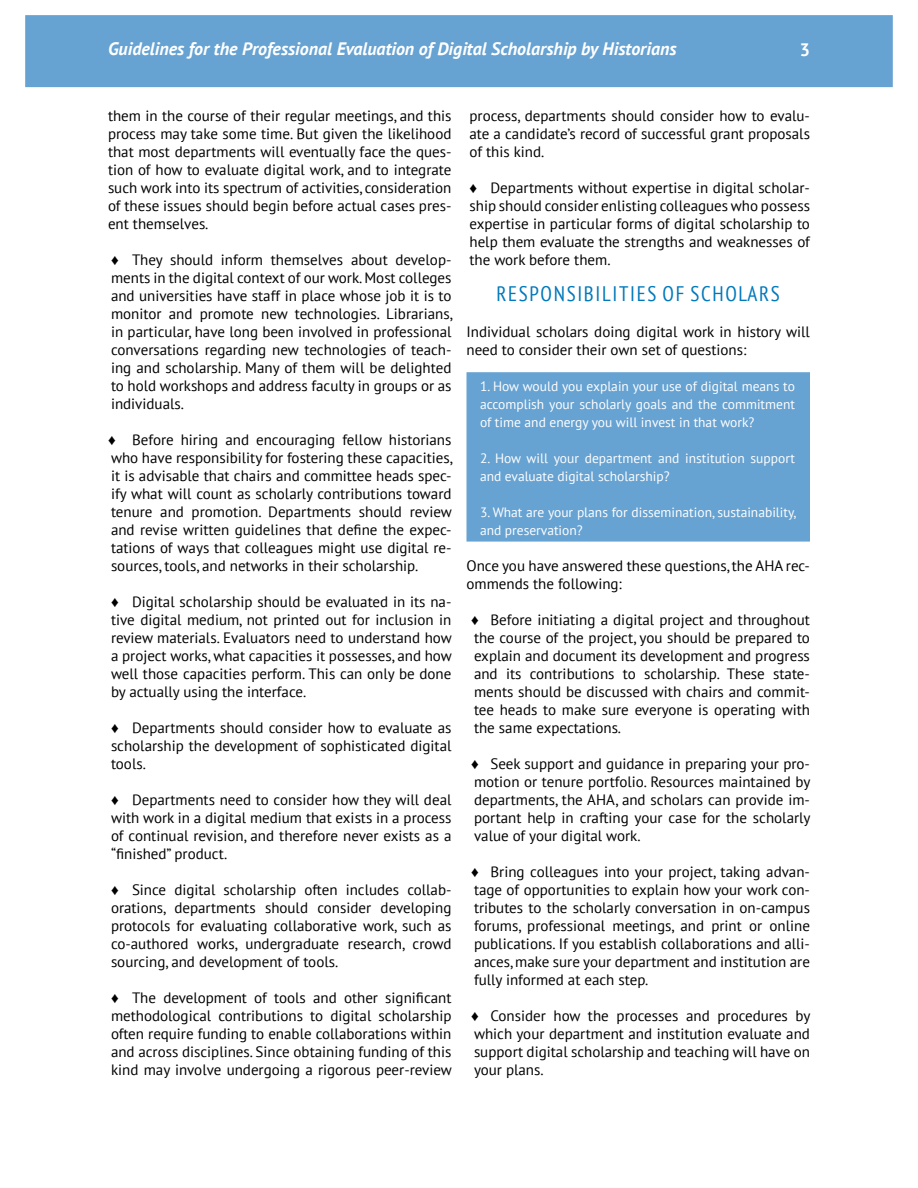
<style>
.page{position:relative;width:918px;height:1188px;background:#fff}
.page>*{position:absolute;margin:0;border:0;box-sizing:border-box;transform-origin:0 0}
.t1{font:condensed 21px "PT Sans";letter-spacing:.08em;color:#0079bb}
.t2{font:italic 700 18px "PT Sans";color:#fff}
.t3{font:700 18px "PT Sans";color:#fff}
.t4{font:15px/18px "PT Sans";color:#000;text-align:justify}
.t5{font:13.5px/18px "PT Sans";color:#fff}
.s1{font-family:"Arial"}
</style>
<div class="page">
<div style="left:25px;top:15px;width:868px;height:72px;background:#66a2d2;border:2px solid #66a2d2"></div>
<div style="left:466px;top:372px;width:344px;height:170px;background:#66a2d2;border:2px solid #66a2d2"></div>
<p class="t2" style="left:108px;top:37px;width:570px">Guidelines for the Professional Evaluation of Digital Scholarship by Historians</p>
<p class="t3" style="left:800px;top:38px;width:12px">3</p>
<p class="t4" style="left:108px;top:106px;width:345px">them in the course of their regular meetings, and this process may take some time. But given the likelihood that most departments will eventually face the ques&shy;tion of how to evaluate digital work, and to integrate such work into its spectrum of activities, consideration of these issues should begin before actual cases pres&shy;ent themselves.</p>
<p class="t4" style="left:111px;top:250px;width:343px"><span class="s1">♦</span> They should inform themselves about develop&shy;ments in the digital context of our work. Most colleges and universities have staff in place whose job it is to monitor and promote new technologies. Librarians, in particular, have long been involved in professional conversations regarding new technologies of teach&shy;ing and scholarship. Many of them will be delighted to hold workshops and address faculty in groups or as individuals.</p>
<p class="t4" style="left:108px;top:430px;width:346px"><span class="s1">♦</span> Before hiring and encouraging fellow historians who have responsibility for fostering these capacities, it is advisable that chairs and committee heads spec&shy;ify what will count as scholarly contributions toward tenure and promotion. Departments should review and revise written guidelines that define the expec&shy;tations of ways that colleagues might use digital re&shy;sources, tools, and networks in their scholarship.</p>
<p class="t4" style="left:111px;top:592px;width:342px"><span class="s1">♦</span> Digital scholarship should be evaluated in its na&shy;tive digital medium, not printed out for inclusion in review materials. Evaluators need to understand how a project works, what capacities it possesses, and how well those capacities perform. This can only be done by actually using the interface.</p>
<p class="t4" style="left:111px;top:718px;width:342px"><span class="s1">♦</span> Departments should consider how to evaluate as scholarship the development of sophisticated digital tools.</p>
<p class="t4" style="left:111px;top:790px;width:342px"><span class="s1">♦</span> Departments need to consider how they will deal with work in a digital medium that exists in a process of continual revision, and therefore never exists as a “finished” product.</p>
<p class="t4" style="left:111px;top:880px;width:342px"><span class="s1">♦</span> Since digital scholarship often includes collab&shy;orations, departments should consider developing protocols for evaluating collaborative work, such as co-authored works, undergraduate research, crowd sourcing, and development of tools.</p>
<p class="t4" style="left:111px;top:988px;width:342px"><span class="s1">♦</span> The development of tools and other significant methodological contributions to digital scholarship often require funding to enable collaborations within and across disciplines. Since obtaining funding of this kind may involve undergoing a rigorous peer-review</p>
<p class="t4" style="left:470px;top:106px;width:342px">process, departments should consider how to evalu&shy;ate a candidate’s record of successful grant proposals of this kind.</p>
<p class="t4" style="left:470px;top:178px;width:342px"><span class="s1">♦</span> Departments without expertise in digital scholar&shy;ship should consider enlisting colleagues who possess expertise in particular forms of digital scholarship to help them evaluate the strengths and weaknesses of the work before them.</p>
<p class="t1" style="left:497px;top:280px;width:285px">RESPONSIBILITIES OF SCHOLARS</p>
<p class="t4" style="left:466px;top:322px;width:345px">Individual scholars doing digital work in history will need to consider their own set of questions:</p>
<p class="t5" style="left:480px;top:377px;width:316px;text-align:justify">1. How would you explain your use of digital means to accomplish your scholarly goals and the commitment of time and energy you will invest in that work?</p>
<p class="t5" style="left:480px;top:449px;width:316px">2. How will your department and institution support and evaluate digital scholarship?</p>
<p class="t5" style="left:480px;top:503px;width:318px">3. What are your plans for dissemination, sustainability, and preservation?</p>
<p class="t4" style="left:466px;top:556px;width:345px">Once you have answered these questions, the AHA rec&shy;ommends the following:</p>
<p class="t4" style="left:471px;top:610px;width:341px"><span class="s1">♦</span> Before initiating a digital project and throughout the course of the project, you should be prepared to explain and document its development and progress and its contributions to scholarship. These state&shy;ments should be discussed with chairs and commit&shy;tee heads to make sure everyone is operating with the same expectations.</p>
<p class="t4" style="left:471px;top:754px;width:341px"><span class="s1">♦</span> Seek support and guidance in preparing your pro&shy;motion or tenure portfolio. Resources maintained by departments, the AHA, and scholars can provide im&shy;portant help in crafting your case for the scholarly value of your digital work.</p>
<p class="t4" style="left:471px;top:862px;width:341px"><span class="s1">♦</span> Bring colleagues into your project, taking advan&shy;tage of opportunities to explain how your work con&shy;tributes to the scholarly conversation in on-campus forums, professional meetings, and print or online publications. If you establish collaborations and alli&shy;ances, make sure your department and institution are fully informed at each step.</p>
<p class="t4" style="left:471px;top:1006px;width:341px"><span class="s1">♦</span> Consider how the processes and procedures by which your department and institution evaluate and support digital scholarship and teaching will have on your plans.</p>
</div>
